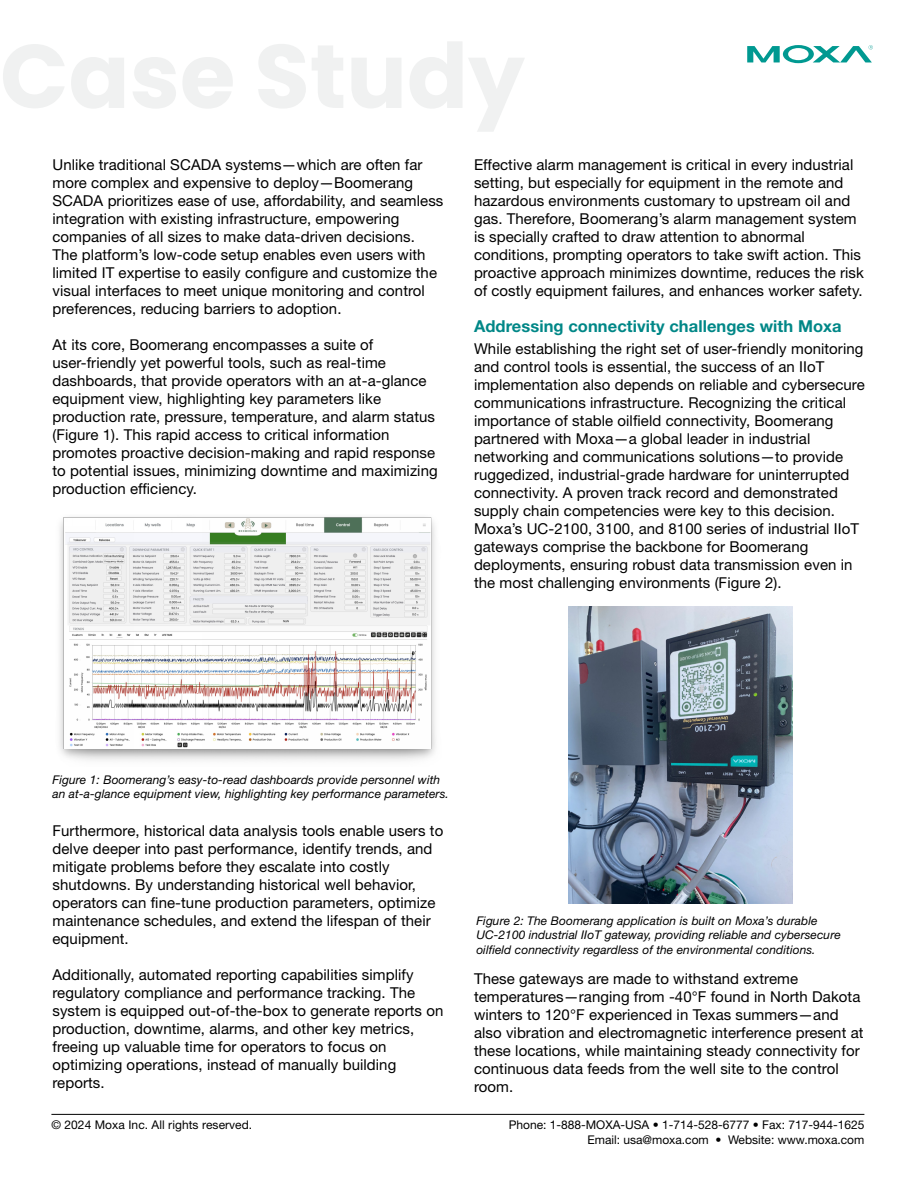
<style>
.page{position:relative;width:918px;height:1188px;background:#fff}
.page>*{position:absolute;margin:0;border:0;box-sizing:border-box;transform-origin:0 0}
.t1{font:700 16.5px "Helvetica Neue";letter-spacing:.005em;color:#008787}
.t2{font:15px/18px "Helvetica Neue";letter-spacing:.005em;color:#000}
.t3{font:italic 12px/14.4px "Helvetica Neue";letter-spacing:.005em;color:#000}
.t4{font:12px/14.4px "Helvetica Neue";color:#000;text-align:right}
</style>
<div class="page">
<img style="left:59px;top:517px;width:377px;height:243px">
<svg style="left:747px;top:45px;width:126px;height:18px"></svg>
<img style="left:568px;top:607px;width:224px;height:297px">
<hr style="left:51px;top:1114px;width:813px;height:1px;background:#000">
<p class="t2" style="left:52px;top:155px;width:392px">Unlike traditional SCADA systems—which are often far more complex and expensive to deploy—Boomerang SCADA prioritizes ease of use, affordability, and seamless integration with existing infrastructure, empowering companies of all sizes to make data-driven decisions.<br>The platform’s low-code setup enables even users with limited IT expertise to easily configure and customize the visual interfaces to meet unique monitoring and control preferences, reducing barriers to adoption.</p>
<p class="t2" style="left:52px;top:335px;width:387px">At its core, Boomerang encompasses a suite of user-friendly yet powerful tools, such as real-time dashboards, that provide operators with an at-a-glance equipment view, highlighting key parameters like production rate, pressure, temperature, and alarm status (Figure 1). This rapid access to critical information promotes proactive decision-making and rapid response to potential issues, minimizing downtime and maximizing production efficiency.</p>
<p class="t2" style="left:474px;top:155px;width:391px">Effective alarm management is critical in every industrial setting, but especially for equipment in the remote and hazardous environments customary to upstream oil and gas. Therefore, Boomerang’s alarm management system is specially crafted to draw attention to abnormal conditions, prompting operators to take swift action. This proactive approach minimizes downtime, reduces the risk of costly equipment failures, and enhances worker safety.</p>
<p class="t1" style="left:474px;top:316px;width:369px">Addressing connectivity challenges with Moxa</p>
<p class="t2" style="left:474px;top:340px;width:392px">While establishing the right set of user-friendly monitoring and control tools is essential, the success of an IIoT implementation also depends on reliable and cybersecure communications infrastructure. Recognizing the critical importance of stable oilfield connectivity, Boomerang partnered with Moxa—a global leader in industrial networking and communications solutions—to provide ruggedized, industrial-grade hardware for uninterrupted connectivity. A proven track record and demonstrated supply chain competencies were key to this decision.<br>Moxa’s UC-2100, 3100, and 8100 series of industrial IIoT gateways comprise the backbone for Boomerang deployments, ensuring robust data transmission even in the most challenging environments (Figure 2).</p>
<p class="t3" style="left:52px;top:772px;width:398px">Figure 1: Boomerang’s easy-to-read dashboards provide personnel with an at-a-glance equipment view, highlighting key performance parameters.</p>
<p class="t2" style="left:52px;top:821px;width:392px">Furthermore, historical data analysis tools enable users to delve deeper into past performance, identify trends, and mitigate problems before they escalate into costly shutdowns. By understanding historical well behavior, operators can fine-tune production parameters, optimize maintenance schedules, and extend the lifespan of their equipment.</p>
<p class="t2" style="left:52px;top:965px;width:392px">Additionally, automated reporting capabilities simplify regulatory compliance and performance tracking. The system is equipped out-of-the-box to generate reports on production, downtime, alarms, and other key metrics, freeing up valuable time for operators to focus on optimizing operations, instead of manually building reports.</p>
<p class="t3" style="left:476px;top:913px;width:366px">Figure 2: The Boomerang application is built on Moxa’s durable<br>UC-2100 industrial IIoT gateway, providing reliable and cybersecure oilfield connectivity regardless of the environmental conditions.</p>
<p class="t2" style="left:474px;top:970px;width:391px">These gateways are made to withstand extreme temperatures—ranging from -40°F found in North Dakota winters to 120°F experienced in Texas summers—and also vibration and electromagnetic interference present at these locations, while maintaining steady connectivity for continuous data feeds from the well site to the control room.</p>
<p class="t4" style="left:51px;top:1118px;width:202px">© 2024 Moxa Inc. All rights reserved.</p>
<p class="t4" style="left:509px;top:1118px;width:357px">Phone: 1-888-MOXA-USA • 1-714-528-6777 • Fax: 717-944-1625<br>Email: usa@moxa.com • Website: www.moxa.com</p>
</div>
